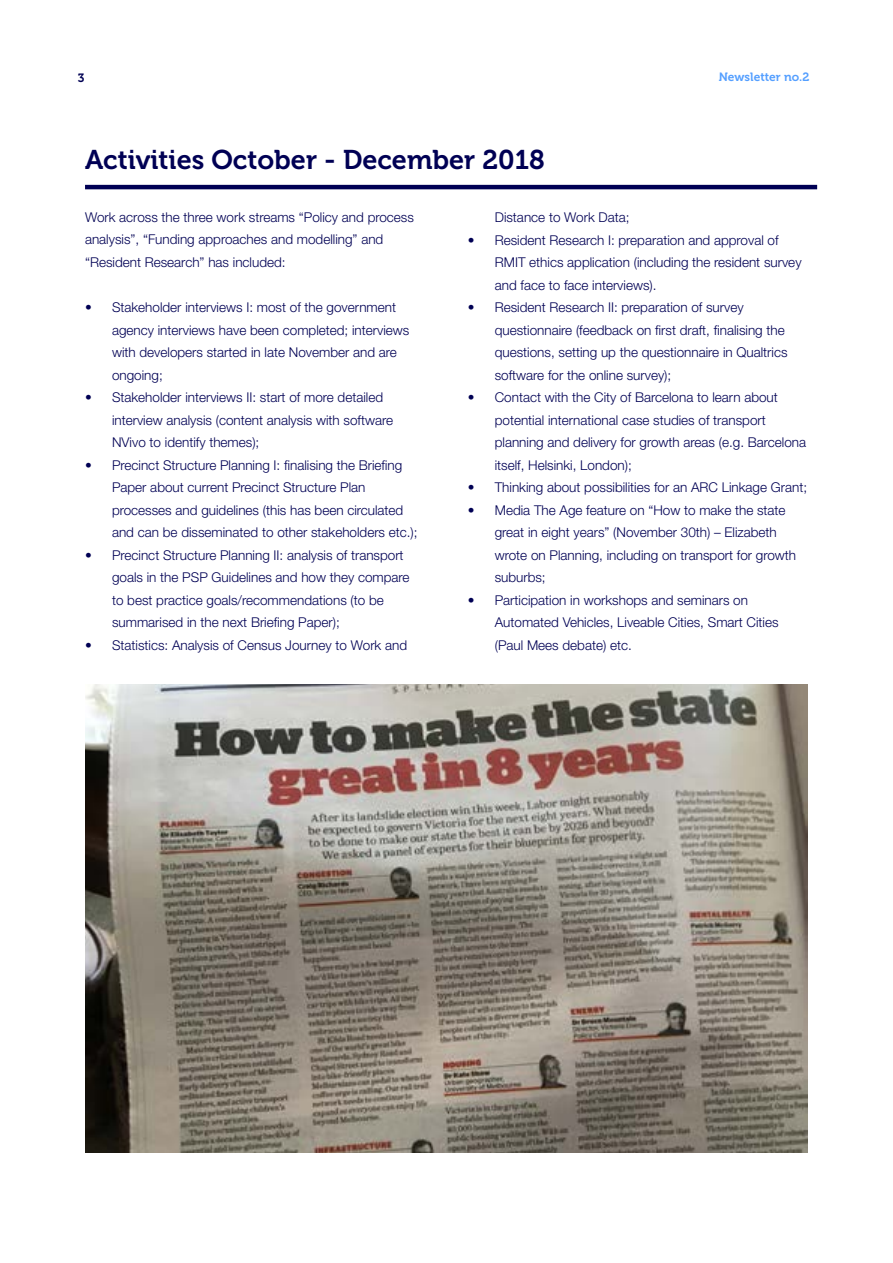
<style>
.page{position:relative;width:893px;height:1263px;background:#fff}
.page>*{position:absolute;margin:0;border:0;box-sizing:border-box;transform-origin:0 0}
.t1{font:27px "Museo 700";color:#000054}
.t2{font:300 13.5px/22.5px "Helvetica Neue LT Pro";color:#000054}
.t3{font:12px "Museo 700";color:#549fff}
.t4{font:12px "Museo 700";color:#000054}
</style>
<div class="page">
<hr style="left:85px;top:185px;width:732px;height:4px;background:#000054">
<img style="left:85px;top:684px;width:722px;height:468px">
<p class="t4" style="left:78px;top:71px;width:8px">3</p>
<p class="t3" style="left:719px;top:70px;width:92px">Newsletter no.2</p>
<h1 class="t1" style="left:85px;top:145px;width:461px">Activities October - December 2018</h1>
<p class="t2" style="left:85px;top:206px;width:330px">Work across the three work streams “Policy and process analysis”, “Funding approaches and modelling” and “Resident Research” has included:</p>
<p class="t2" style="left:112px;top:296px;width:299px;text-indent:-27px">• Stakeholder interviews I: most of the government agency interviews have been completed; interviews with developers started in late November and are ongoing;</p>
<p class="t2" style="left:112px;top:386px;width:283px;text-indent:-27px">• Stakeholder interviews II: start of more detailed interview analysis (content analysis with software<br>NVivo to identify themes);</p>
<p class="t2" style="left:112px;top:453px;width:307px;text-indent:-27px">• Precinct Structure Planning I: finalising the Briefing Paper about current Precinct Structure Plan processes and guidelines (this has been circulated and can be disseminated to other stakeholders etc.);</p>
<p class="t2" style="left:112px;top:543px;width:299px;text-indent:-27px">• Precinct Structure Planning II: analysis of transport goals in the PSP Guidelines and how they compare to best practice goals/recommendations (to be summarised in the next Briefing Paper);</p>
<p class="t2" style="left:85px;top:633px;width:324px">• Statistics: Analysis of Census Journey to Work and</p>
<p class="t2" style="left:495px;top:206px;width:136px">Distance to Work Data;</p>
<p class="t2" style="left:495px;top:228px;width:308px;text-indent:-27px">• Resident Research I: preparation and approval of<br>RMIT ethics application (including the resident survey and face to face interviews).</p>
<p class="t2" style="left:495px;top:296px;width:294px;text-indent:-27px">• Resident Research II: preparation of survey questionnaire (feedback on first draft, finalising the questions, setting up the questionnaire in Qualtrics software for the online survey);</p>
<p class="t2" style="left:495px;top:386px;width:313px;text-indent:-27px">• Contact with the City of Barcelona to learn about potential international case studies of transport planning and delivery for growth areas (e.g. Barcelona itself, Helsinki, London);</p>
<p class="t2" style="left:468px;top:476px;width:341px">• Thinking about possibilities for an ARC Linkage Grant;</p>
<p class="t2" style="left:495px;top:498px;width:303px;text-indent:-27px">• Media The Age feature on “How to make the state great in eight years” (November 30th) – Elizabeth wrote on Planning, including on transport for growth suburbs;</p>
<p class="t2" style="left:495px;top:588px;width:285px;text-indent:-27px">• Participation in workshops and seminars on<br>Automated Vehicles, Liveable Cities, Smart Cities (Paul Mees debate) etc.</p>
</div>
